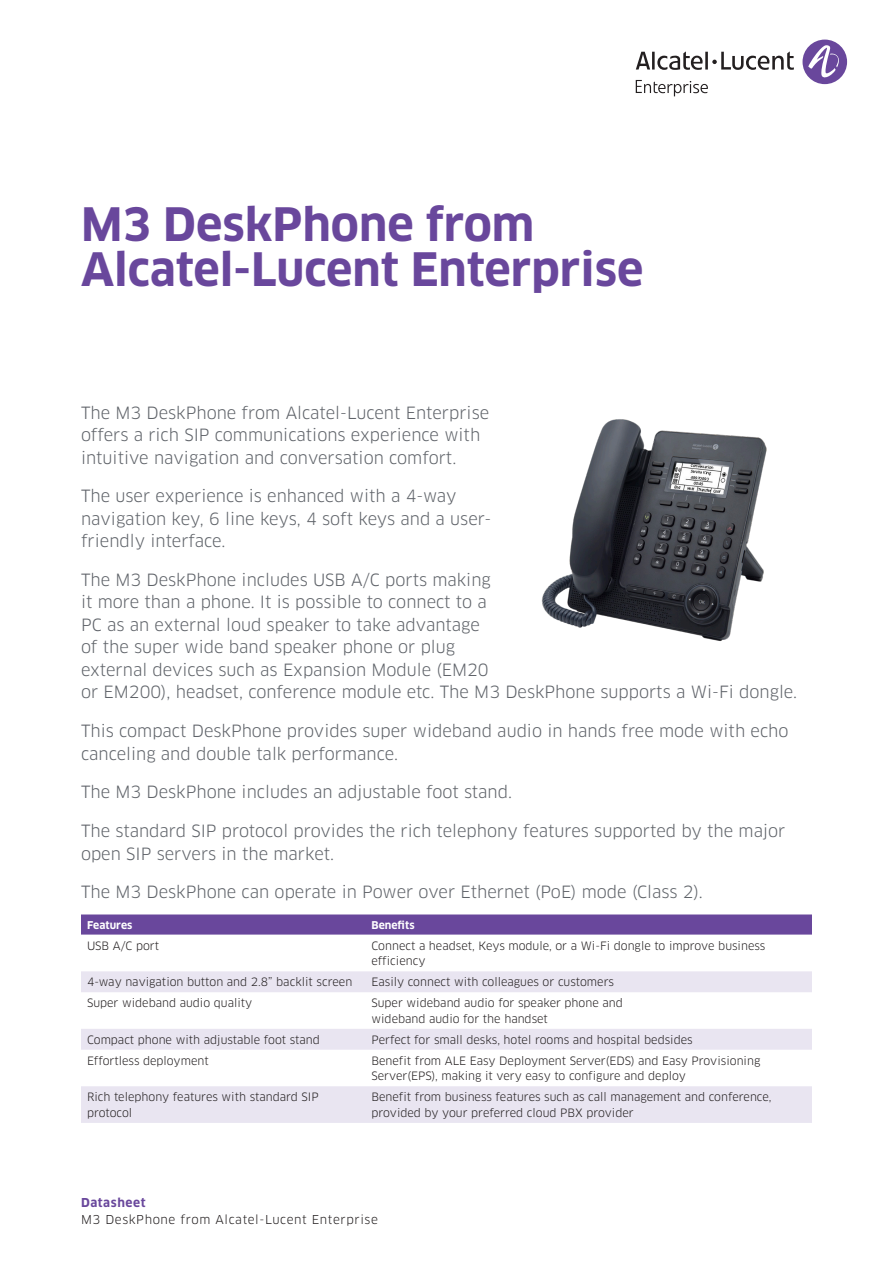
<style>
.page{position:relative;width:893px;height:1263px;background:#fff}
.page>*{position:absolute;margin:0;border:0;box-sizing:border-box;transform-origin:0 0}
.Title_1{font:700 45px "Clan OT";color:#69479c}
.Intro_body{font:16.5px/22.5px "Clan OT";color:#5f6369}
.t1{font:12px "Clan OT";letter-spacing:.05em;color:#231f20}
.t2{font:700 12px "Clan OT";letter-spacing:.05em;color:#69479c}
.Table_body{font:11.25px/15.8px "Clan OT";color:#231f20}
.Table_head{font:700 10.5px "Clan OT";color:#fff}
</style>
<div class="page">
<div style="left:802px;top:40px;width:45px;height:44px;background:#69479c;border-radius:50%"></div>
<svg style="left:808px;top:45px;width:34px;height:33px"></svg>
<svg style="left:636px;top:51px;width:158px;height:19px"></svg>
<svg style="left:636px;top:80px;width:72px;height:16px"></svg>
<svg style="left:81px;top:914px;width:731px;height:21px;background:#6f4ea0"></svg>
<svg style="left:81px;top:971px;width:731px;height:152px;fill:#efecf5"></svg>
<img style="left:541px;top:419px;width:226px;height:222px">
<p class="Title_1" style="left:81px;top:198px;width:455px">M3 DeskPhone from</p>
<p class="Title_1" style="left:81px;top:243px;width:564px">Alcatel-Lucent Enterprise</p>
<p class="Intro_body" style="left:81px;top:401px;width:410px">The M3 DeskPhone from Alcatel-Lucent Enterprise offers a rich SIP communications experience with intuitive navigation and conversation comfort.</p>
<p class="Intro_body" style="left:81px;top:485px;width:412px">The user experience is enhanced with a 4-way navigation key, 6 line keys, 4 soft keys and a user&shy;friendly interface.</p>
<p class="Intro_body" style="left:81px;top:569px;width:718px">The M3 DeskPhone includes USB A/C ports making<br>it more than a phone. It is possible to connect to a<br>PC as an external loud speaker to take advantage<br>of the super wide band speaker phone or plug<br>external devices such as Expansion Module (EM20<br>or EM200), headset, conference module etc. The M3 DeskPhone supports a Wi-Fi dongle.</p>
<p class="Intro_body" style="left:81px;top:720px;width:709px">This compact DeskPhone provides super wideband audio in hands free mode with echo canceling and double talk performance.</p>
<p class="Intro_body" style="left:81px;top:781px;width:433px">The M3 DeskPhone includes an adjustable foot stand.</p>
<p class="Intro_body" style="left:81px;top:820px;width:706px">The standard SIP protocol provides the rich telephony features supported by the major open SIP servers in the market.</p>
<p class="Intro_body" style="left:81px;top:881px;width:623px">The M3 DeskPhone can operate in Power over Ethernet (PoE) mode (Class 2).</p>
<p class="Table_head" style="left:87px;top:919px;width:47px">Features</p>
<p class="Table_head" style="left:371px;top:919px;width:45px">Benefits</p>
<p class="Table_body" style="left:87px;top:937px;width:74px">USB A/C port</p>
<p class="Table_body" style="left:371px;top:937px;width:395px">Connect a headset, Keys module, or a Wi-Fi dongle to improve business efficiency</p>
<p class="Table_body" style="left:87px;top:974px;width:267px">4-way navigation button and 2.8” backlit screen</p>
<p class="Table_body" style="left:371px;top:974px;width:244px">Easily connect with colleagues or customers</p>
<p class="Table_body" style="left:87px;top:995px;width:167px">Super wideband audio quality</p>
<p class="Table_body" style="left:371px;top:995px;width:253px">Super wideband audio for speaker phone and</p>
<p class="Table_body" style="left:371px;top:1011px;width:178px">wideband audio for the handset</p>
<p class="Table_body" style="left:87px;top:1032px;width:234px">Compact phone with adjustable foot stand</p>
<p class="Table_body" style="left:371px;top:1032px;width:323px">Perfect for small desks, hotel rooms and hospital bedsides</p>
<p class="Table_body" style="left:87px;top:1052px;width:123px">Effortless deployment</p>
<p class="Table_body" style="left:371px;top:1052px;width:390px">Benefit from ALE Easy Deployment Server(EDS) and Easy Provisioning<br>Server(EPS), making it very easy to configure and deploy</p>
<p class="Table_body" style="left:87px;top:1089px;width:233px">Rich telephony features with standard SIP</p>
<p class="Table_body" style="left:87px;top:1105px;width:47px">protocol</p>
<p class="Table_body" style="left:371px;top:1089px;width:401px">Benefit from business features such as call management and conference, provided by your preferred cloud PBX provider</p>
<p class="t2" style="left:81px;top:1196px;width:66px">Datasheet</p>
<p class="t1" style="left:81px;top:1212px;width:298px">M3 DeskPhone from Alcatel-Lucent Enterprise</p>
</div>
